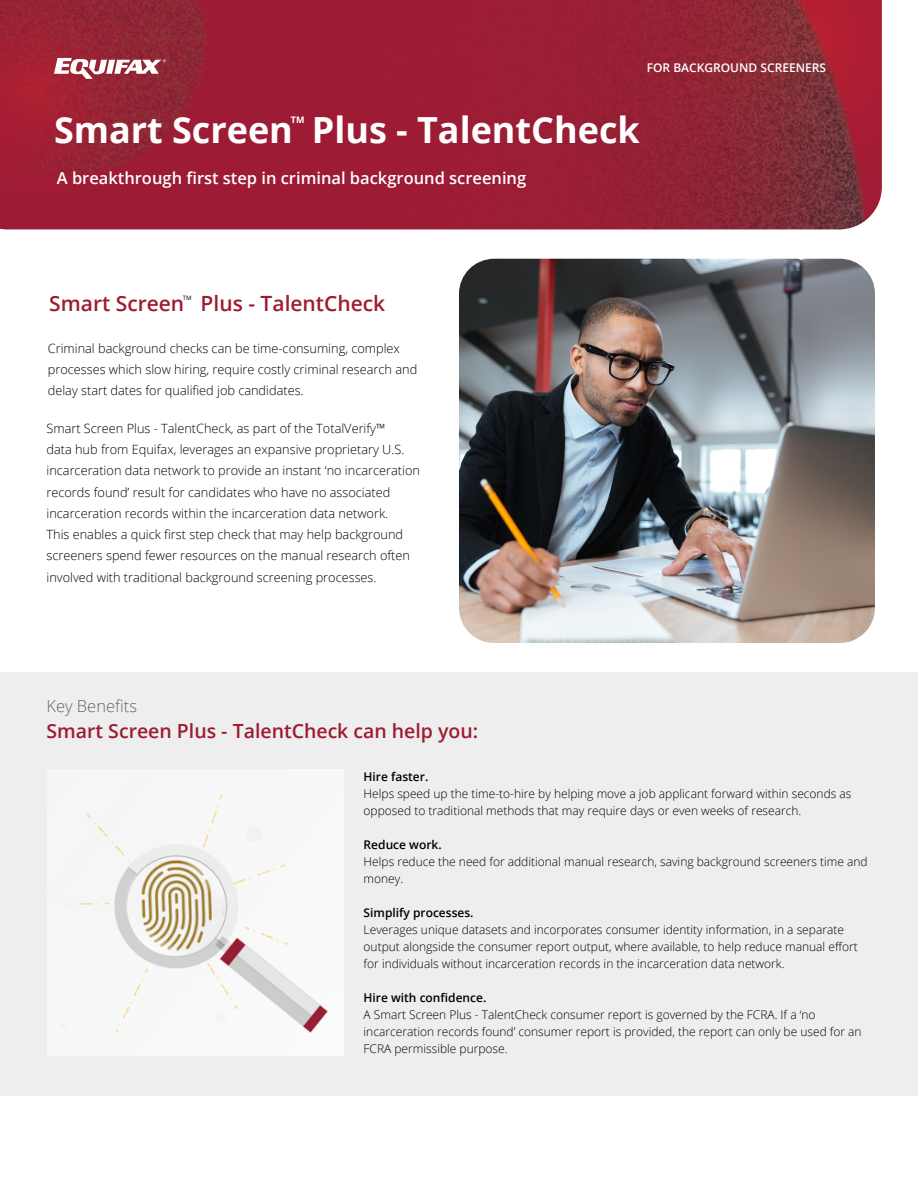
<style>
.page{position:relative;width:918px;height:1188px;background:#fff}
.page>*{position:absolute;margin:0;border:0;box-sizing:border-box;transform-origin:0 0}
.t1{font:700 36px "Open Sans";color:#fff}
.t2{font:600 21px "Open Sans";color:#9e1b32}
.t3{font:600 19.5px "Open Sans";color:#9e1b32}
.t4{font:600 16.5px "Open Sans";color:#fff}
.t5{font:300 16.5px "Open Sans";color:#5b6771}
.t6{font:300 12.75px/21.3px "Open Sans";color:#000}
.t7{font:300 12px/17px "Open Sans";color:#000}
.t8{font:600 12px "Open Sans";color:#000}
.t9{font:600 12px "Open Sans";color:#fff}
.t10{font:700 9px "Open Sans";color:#fff}
.t11{font:6px "Open Sans";color:#000}
</style>
<div class="page">
<div style="left:0;top:672px;width:918px;height:424px;background:#eee"></div>
<img style="left:459px;top:259px;width:416px;height:384px;border-radius:35px">
<img style="left:0;top:0;width:882px;height:230px">
<svg style="left:54px;top:58px;width:112px;height:21px"></svg>
<img style="left:66px;top:790px;width:278px;height:266px">
<p class="t9" style="left:647px;top:60px;width:181px">FOR BACKGROUND SCREENERS</p>
<p class="t1" style="left:54px;top:104px;width:587px">Smart Screen Plus - TalentCheck</p>
<p class="t4" style="left:57px;top:167px;width:471px">A breakthrough first step in criminal background screening</p>
<p class="t10" style="left:291px;top:113px;width:15px">TM</p>
<p class="t2" style="left:49px;top:288px;width:337px">Smart Screen Plus - TalentCheck</p>
<p class="t11" style="left:183px;top:293px;width:10px">TM</p>
<p class="t6" style="left:48px;top:337px;width:371px">Criminal background checks can be time-consuming, complex processes which slow hiring, require costly criminal research and delay start dates for qualified job candidates.</p>
<p class="t6" style="left:47px;top:417px;width:340px">Smart Screen Plus - TalentCheck, as part of the TotalVerify™</p>
<p class="t6" style="left:47px;top:438px;width:375px">data hub from Equifax, leverages an expansive proprietary U.S. incarceration data network to provide an instant ‘no incarceration records found’ result for candidates who have no associated incarceration records within the incarceration data network.</p>
<p class="t6" style="left:47px;top:523px;width:365px">This enables a quick first step check that may help background screeners spend fewer resources on the manual research often involved with traditional background screening processes.</p>
<p class="t5" style="left:47px;top:695px;width:92px">Key Benefits</p>
<p class="t3" style="left:47px;top:717px;width:433px">Smart Screen Plus - TalentCheck can help you:</p>
<p class="t8" style="left:364px;top:768px;width:66px">Hire faster.</p>
<p class="t7" style="left:364px;top:785px;width:489px">Helps speed up the time-to-hire by helping move a job applicant forward within seconds as opposed to traditional methods that may require days or even weeks of research.</p>
<p class="t8" style="left:364px;top:836px;width:80px">Reduce work.</p>
<p class="t7" style="left:364px;top:853px;width:506px">Helps reduce the need for additional manual research, saving background screeners time and money.</p>
<p class="t8" style="left:364px;top:904px;width:111px">Simplify processes.</p>
<p class="t7" style="left:364px;top:921px;width:496px">Leverages unique datasets and incorporates consumer identity information, in a separate output alongside the consumer report output, where available, to help reduce manual effort</p>
<p class="t7" style="left:364px;top:955px;width:422px">for individuals without incarceration records in the incarceration data network.</p>
<p class="t8" style="left:364px;top:989px;width:124px">Hire with confidence.</p>
<p class="t7" style="left:364px;top:1006px;width:500px">A Smart Screen Plus - TalentCheck consumer report is governed by the FCRA. If a ‘no incarceration records found’ consumer report is provided, the report can only be used for an<br>FCRA permissible purpose.</p>
</div>
